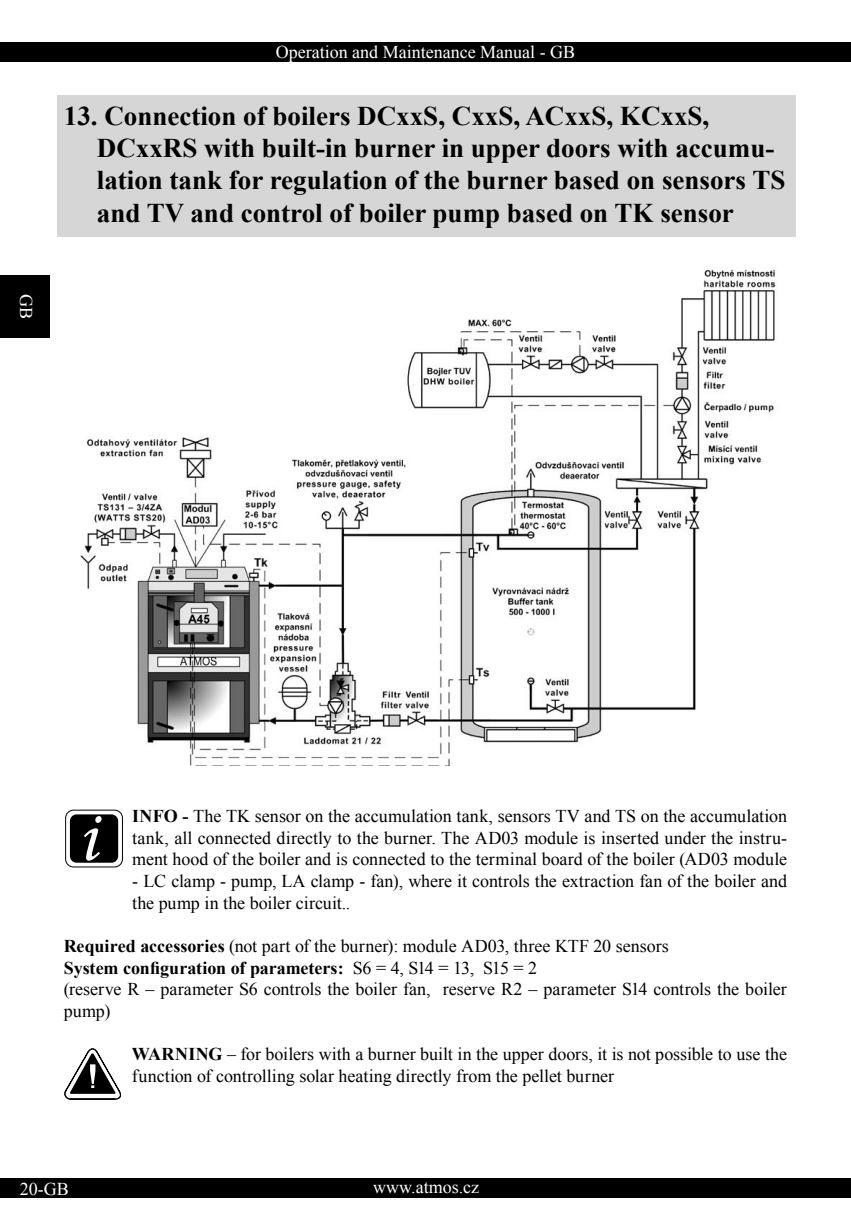
<style>
.page{position:relative;width:851px;height:1221px;background:#fff}
.page>*{position:absolute;margin:0;border:0;box-sizing:border-box;transform-origin:0 0}
.Hlavní_nadpis{font:700 27px/32.4px "Times New Roman";color:#000}
.Běžný_text{font:18px/21.6px "Times New Roman";color:#000}
.t1{font:18px "Times New Roman";color:#fff}
.Běžný_text-2{font:700 18px "Times New Roman";letter-spacing:-.005em;color:#000}
.Běžný_text_s_TAB{font:700 11.7px "Arial";color:#000}
.s1{font-weight:700}
.s2{font-weight:400}
</style>
<div class="page">
<div style="left:0;top:43px;width:850px;height:19px;background:#000"></div>
<div style="left:0;top:275px;width:50px;height:63px;background:#000"></div>
<div style="left:0;top:1178px;width:850px;height:20px;background:#000"></div>
<div style="left:57px;top:96px;width:738px;height:141px;background:#d6d6d6"></div>
<img style="left:80px;top:269px;width:696px;height:496px">
<svg style="left:65px;top:809px;width:58px;height:58px"></svg>
<svg style="left:64px;top:1048px;width:57px;height:51px"></svg>
<div style="left:188px;top:614px;width:22px;height:9px;background:#e7e7e7"></div>
<p class="t1" style="left:275px;top:40px;width:301px">Operation and Maintenance Manual - GB</p>
<p class="t1" style="left:38px;top:294px;width:27px;rotate:90deg">GB</p>
<p class="Hlavní_nadpis" style="left:97px;top:99px;width:690px;text-indent:-33px">13. Connection of boilers DCxxS, CxxS, ACxxS, KCxxS, DCxxRS with built-in burner in upper doors with accumu&shy;lation tank for regulation of the burner based on sensors TS and TV and control of boiler pump based on TK sensor</p>
<p class="Běžný_text_s_TAB" style="left:188px;top:611px;width:23px">A45</p>
<p class="Běžný_text" style="left:132px;top:805px;width:656px;text-align:justify"><span class="s1">INFO -</span> The TK sensor on the accumulation tank, sensors TV and TS on the accumulation tank, all connected directly to the burner. The AD03 module is inserted under the instru&shy;ment hood of the boiler and is connected to the terminal board of the boiler (AD03 module</p>
<p class="Běžný_text" style="left:132px;top:869px;width:656px">- LC clamp - pump, LA clamp - fan), where it controls the extraction fan of the boiler and the pump in the boiler circuit..</p>
<p class="Běžný_text" style="left:64px;top:934px;width:606px"><span class="s1">Required accessories</span> (not part of the burner): module AD03, three KTF 20 sensors</p>
<p class="Běžný_text-2" style="left:64px;top:955px;width:475px">System configuration of parameters: <span class="s2">S6 = 4, S14 = 13, S15 = 2</span></p>
<p class="Běžný_text" style="left:64px;top:977px;width:724px">(reserve R – parameter S6 controls the boiler fan, reserve R2 – parameter S14 controls the boiler pump)</p>
<p class="Běžný_text" style="left:132px;top:1042px;width:656px"><span class="s1">WARNING</span> – for boilers with a burner built in the upper doors, it is not possible to use the function of controlling solar heating directly from the pellet burner</p>
<p class="t1" style="left:20px;top:1176px;width:50px">20-GB</p>
<p class="t1" style="left:373px;top:1174px;width:107px">www.atmos.cz</p>
</div>
